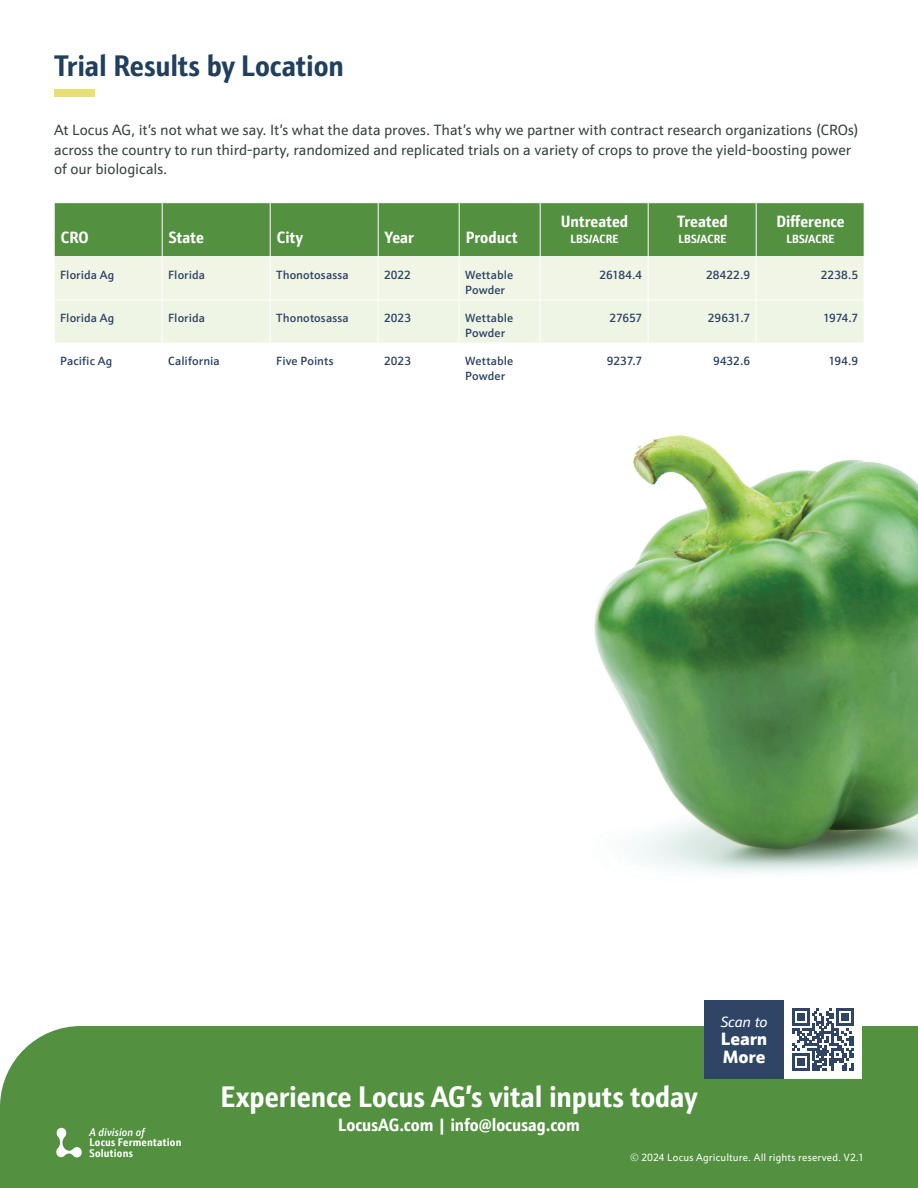
<style>
.page{position:relative;width:918px;height:1188px;background:#fff}
.page>*{position:absolute;margin:0;border:0;box-sizing:border-box;transform-origin:0 0}
.t1{font:700 30px "Schnebel Sans Pro Cond";color:#fff}
.t2{font:700 30px "Schnebel Sans Pro Cond";color:#21405e}
.t3{font:700 18px "Schnebel Sans Pro Cond";color:#fff}
.t4{font:900 18px/18px "Schnebel Sans Pro";letter-spacing:-.005em;color:#fff}
.t5{font:700 16.5px "Schnebel Sans Pro Cond";letter-spacing:.005em;color:#fff}
.t6{font:15px/19.5px "Schnebel Sans Pro";letter-spacing:-.005em;color:#3b4543}
.t7{font:italic 15px "Schnebel Sans Pro";letter-spacing:-.01em;color:#fff}
.t8{font:500 12px/15px "Schnebel Sans Pro";letter-spacing:.005em;color:#2f4566}
.t9{font:700 12px "Schnebel Sans Pro Cond";letter-spacing:.02em;color:#fff}
.t10{font:700 11.25px/10.5px "Schnebel Sans Pro Cond";letter-spacing:.02em;color:#fff}
.t11{font:italic 500 11.25px "Schnebel Sans Pro Cond";letter-spacing:.01em;color:#fff}
.t12{font:10.5px "Schnebel Sans Pro";letter-spacing:.015em;color:#fff}
.s1{font-family:"Schnebel Sans ME"}
</style>
<div class="page">
<div style="left:0;top:1026px;width:918px;height:162px;background:#539140"></div>
<svg style="left:56px;top:1127px;width:26px;height:31px"></svg>
<div style="left:54px;top:89px;width:41px;height:8px;background:#e8df77"></div>
<div style="left:784px;top:1001px;width:78px;height:77px;background:#fff"></div>
<svg style="left:792px;top:1008px;width:62px;height:63px"></svg>
<hr style="left:792px;top:1068px;width:17px;height:3px;background:#304566">
<div style="left:797px;top:1058px;width:7px;height:8px;background:#304566"></div>
<div style="left:704px;top:1000px;width:80px;height:78px;background:#2f4566"></div>
<img style="left:594px;top:435px;width:324px;height:438px">
<div style="left:55px;top:203px;width:809px;height:53px;background:#539140"></div>
<div style="left:55px;top:257px;width:809px;height:86px;background:#f0f5e5"></div>
<hr style="left:162px;top:203px;width:1px;height:53px;background:#fff">
<hr style="left:270px;top:203px;width:1px;height:53px;background:#fff">
<hr style="left:378px;top:203px;width:1px;height:53px;background:#fff">
<hr style="left:459px;top:203px;width:1px;height:53px;background:#fff">
<hr style="left:540px;top:203px;width:1px;height:53px;background:#fff">
<hr style="left:648px;top:203px;width:1px;height:53px;background:#fff">
<hr style="left:756px;top:203px;width:1px;height:53px;background:#fff">
<hr style="left:162px;top:257px;width:1px;height:43px;background:#fff">
<hr style="left:270px;top:257px;width:1px;height:43px;background:#fff">
<hr style="left:378px;top:257px;width:1px;height:43px;background:#fff">
<hr style="left:459px;top:257px;width:1px;height:43px;background:#fff">
<hr style="left:540px;top:257px;width:1px;height:43px;background:#fff">
<hr style="left:648px;top:257px;width:1px;height:43px;background:#fff">
<hr style="left:756px;top:257px;width:1px;height:43px;background:#fff">
<hr style="left:162px;top:300px;width:1px;height:43px;background:#fff">
<hr style="left:270px;top:300px;width:1px;height:43px;background:#fff">
<hr style="left:378px;top:300px;width:1px;height:43px;background:#fff">
<hr style="left:459px;top:300px;width:1px;height:43px;background:#fff">
<hr style="left:540px;top:300px;width:1px;height:43px;background:#fff">
<hr style="left:648px;top:300px;width:1px;height:43px;background:#fff">
<hr style="left:756px;top:300px;width:1px;height:43px;background:#fff">
<hr style="left:54px;top:300px;width:108px;height:1px;background:#fff">
<hr style="left:162px;top:300px;width:108px;height:1px;background:#fff">
<hr style="left:270px;top:300px;width:108px;height:1px;background:#fff">
<hr style="left:378px;top:300px;width:81px;height:1px;background:#fff">
<hr style="left:459px;top:300px;width:81px;height:1px;background:#fff">
<hr style="left:540px;top:300px;width:108px;height:1px;background:#fff">
<hr style="left:648px;top:300px;width:108px;height:1px;background:#fff">
<hr style="left:756px;top:300px;width:108px;height:1px;background:#fff">
<h1 class="t2" style="left:54px;top:46px;width:291px">Trial Results by Location</h1>
<p class="t6" style="left:54px;top:120px;width:807px">At Locus AG, it’s not what we say. It’s what the data proves. That’s why we partner with contract research organizations (CROs) across the country to run third-party, randomized and replicated trials on a variety of crops to prove the yield-boosting power of our biologicals.</p>
<p class="t5" style="left:61px;top:227px;width:29px">CRO</p>
<p class="t5" style="left:169px;top:227px;width:36px">State</p>
<p class="t5" style="left:277px;top:227px;width:27px">City</p>
<p class="t5" style="left:385px;top:227px;width:30px">Year</p>
<p class="t5" style="left:466px;top:227px;width:53px">Product</p>
<p class="t5" style="left:561px;top:210px;width:69px">Untreated</p>
<p class="t9" style="left:571px;top:231px;width:49px">LBS/ACRE</p>
<p class="t5" style="left:677px;top:210px;width:52px">Treated</p>
<p class="t9" style="left:679px;top:231px;width:49px">LBS/ACRE</p>
<p class="t5" style="left:776px;top:210px;width:70px">Difference</p>
<p class="t9" style="left:787px;top:231px;width:49px">LBS/ACRE</p>
<p class="t8" style="left:60px;top:267px;width:56px">Florida Ag</p>
<p class="t8" style="left:168px;top:267px;width:39px">Florida</p>
<p class="t8" style="left:276px;top:267px;width:74px">Thonotosassa</p>
<p class="t8" style="left:384px;top:267px;width:28px">2022</p>
<p class="t8" style="left:465px;top:267px;width:50px">Wettable<br>Powder</p>
<p class="t8" style="left:600px;top:267px;width:44px">26184.4</p>
<p class="t8" style="left:706px;top:267px;width:46px">28422.9</p>
<p class="t8" style="left:821px;top:267px;width:39px">2238.5</p>
<p class="t8" style="left:60px;top:310px;width:56px">Florida Ag</p>
<p class="t8" style="left:168px;top:310px;width:39px">Florida</p>
<p class="t8" style="left:276px;top:310px;width:74px">Thonotosassa</p>
<p class="t8" style="left:384px;top:310px;width:28px">2023</p>
<p class="t8" style="left:465px;top:310px;width:50px">Wettable<br>Powder</p>
<p class="t8" style="left:609px;top:310px;width:34px">27657</p>
<p class="t8" style="left:708px;top:310px;width:44px">29631.7</p>
<p class="t8" style="left:823px;top:310px;width:37px">1974.7</p>
<p class="t8" style="left:60px;top:354px;width:54px">Pacific Ag</p>
<p class="t8" style="left:168px;top:354px;width:53px">California</p>
<p class="t8" style="left:276px;top:354px;width:59px">Five Points</p>
<p class="t8" style="left:384px;top:354px;width:28px">2023</p>
<p class="t8" style="left:465px;top:354px;width:50px">Wettable<br>Powder</p>
<p class="t8" style="left:607px;top:354px;width:37px">9237.7</p>
<p class="t8" style="left:713px;top:354px;width:39px">9432.6</p>
<p class="t8" style="left:829px;top:354px;width:31px">194.9</p>
<p class="t11" style="left:90px;top:1125px;width:57px">A division of</p>
<p class="t10" style="left:90px;top:1137px;width:93px">Locus Fermentation<br>Solutions</p>
<p class="t7" style="left:721px;top:1012px;width:49px">Scan to</p>
<p class="t4" style="left:721px;top:1029px;width:48px">Learn<br>More</p>
<h1 class="t1" style="left:221px;top:1078px;width:478px">Experience Locus AG’s vital inputs today</h1>
<p class="t3" style="left:338px;top:1113px;width:243px">LocusAG.com | info@locusag.com</p>
<p class="t12" style="left:630px;top:1151px;width:235px">© 2024 Locus <span class="s1">Agriculture</span>. All rights reserved. V2.1</p>
</div>
